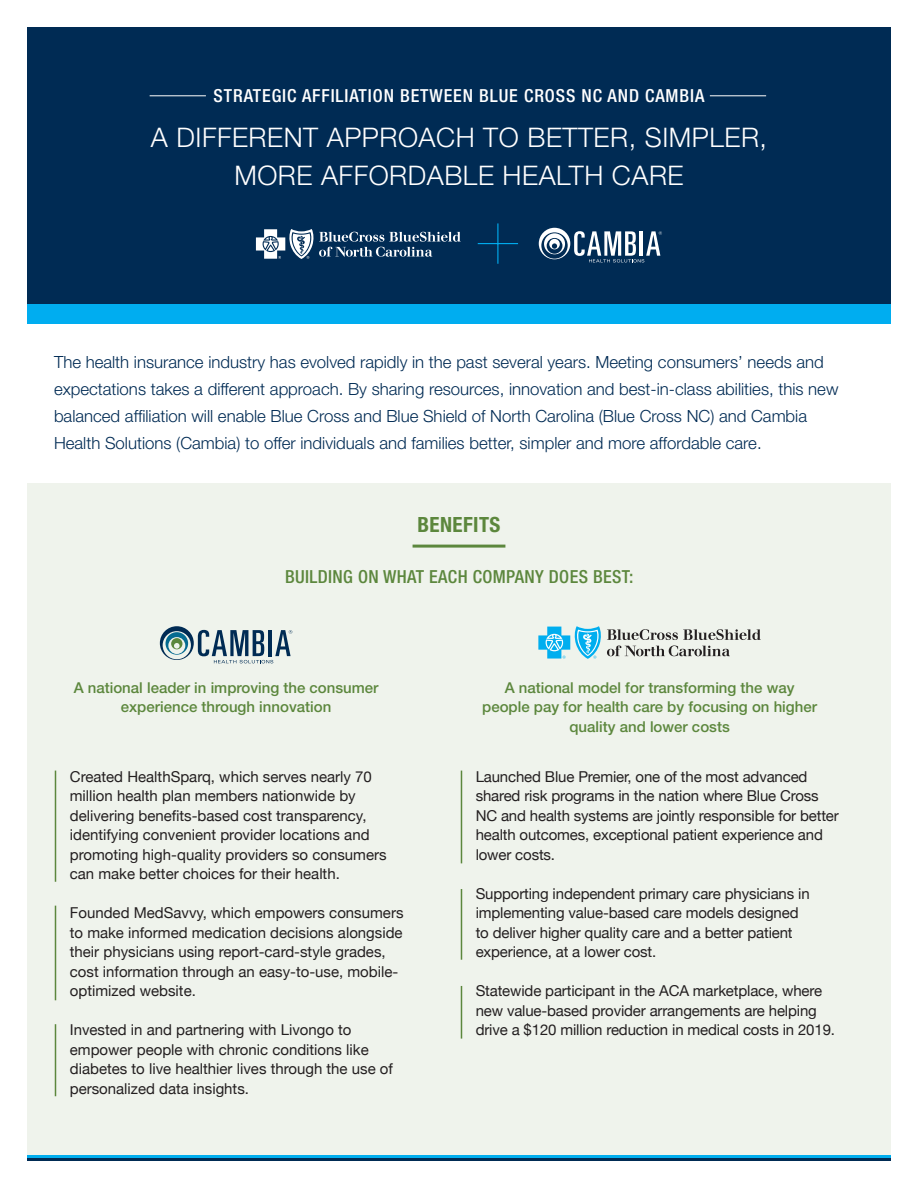
<style>
.page{position:relative;width:918px;height:1188px;background:#fff}
.page>*{position:absolute;margin:0;border:0;box-sizing:border-box;transform-origin:0 0}
.t1{font:300 27px "Helvetica Neue";letter-spacing:.02em;color:#fff}
.t2{font:700 condensed 21px "Helvetica Neue";letter-spacing:.02em;color:#5c873d}
.t3{font:500 condensed 18px "Helvetica Neue";letter-spacing:.05em;color:#fff}
.t4{font:500 condensed 18px "Helvetica Neue";letter-spacing:.02em;color:#5c873d}
.t5{font:300 16.8px/27px "Helvetica Neue";color:#002b54}
.t6{font:15px/19.5px "Helvetica Neue";color:#231f20}
.t7{font:500 15px/19.5px "Helvetica Neue";color:#5c873d;text-align:center}
</style>
<div class="page">
<div style="left:27px;top:483px;width:864px;height:673px;background:#eff3ec"></div>
<div style="left:27px;top:27px;width:864px;height:297px;background:#002b54"></div>
<div style="left:27px;top:305px;width:864px;height:19px;background:#00adf0"></div>
<hr style="left:413px;top:545px;width:92px;height:3px;background:#5c873d">
<hr style="left:150px;top:95px;width:56px;height:1px;background:#fff">
<hr style="left:27px;top:1158px;width:864px;height:3px;background:#002b54">
<hr style="left:27px;top:1155px;width:864px;height:3px;background:#00aeef">
<svg style="left:539px;top:228px;width:123px;height:34px"></svg>
<hr style="left:478px;top:243px;width:40px;height:1px;background:#00adf0">
<hr style="left:497px;top:223px;width:1px;height:41px;background:#00adf0">
<svg style="left:256px;top:229px;width:205px;height:30px"></svg>
<hr style="left:55px;top:771px;width:1px;height:111px;background:#5c873d">
<hr style="left:461px;top:771px;width:1px;height:92px;background:#5c873d">
<hr style="left:55px;top:906px;width:1px;height:94px;background:#5c873d">
<hr style="left:461px;top:889px;width:1px;height:71px;background:#5c873d">
<hr style="left:55px;top:1024px;width:1px;height:72px;background:#5c873d">
<hr style="left:461px;top:986px;width:1px;height:53px;background:#5c873d">
<svg style="left:538px;top:626px;width:223px;height:33px"></svg>
<svg style="left:160px;top:626px;width:132px;height:37px"></svg>
<hr style="left:710px;top:95px;width:56px;height:1px;background:#fff">
<p class="t3" style="left:214px;top:85px;width:492px">STRATEGIC AFFILIATION BETWEEN BLUE CROSS NC AND CAMBIA</p>
<p class="t1" style="left:151px;top:121px;width:618px">A DIFFERENT APPROACH TO BETTER, SIMPLER,</p>
<p class="t1" style="left:234px;top:159px;width:451px">MORE AFFORDABLE HEALTH CARE</p>
<p class="t5" style="left:54px;top:348px;width:786px">The health insurance industry has evolved rapidly in the past several years. Meeting consumers’ needs and expectations takes a different approach. By sharing resources, innovation and best-in-class abilities, this new balanced affiliation will enable Blue Cross and Blue Shield of North Carolina (Blue Cross NC) and Cambia Health Solutions (Cambia) to offer individuals and families better, simpler and more affordable care.</p>
<p class="t2" style="left:418px;top:511px;width:84px">BENEFITS</p>
<p class="t4" style="left:285px;top:566px;width:350px">BUILDING ON WHAT EACH COMPANY DOES BEST:</p>
<p class="t7" style="left:74px;top:678px;width:306px">A national leader in improving the consumer experience through innovation</p>
<p class="t7" style="left:482px;top:678px;width:336px">A national model for transforming the way people pay for health care by focusing on higher quality and lower costs</p>
<p class="t6" style="left:70px;top:768px;width:318px">Created HealthSparq, which serves nearly 70 million health plan members nationwide by delivering benefits-based cost transparency, identifying convenient provider locations and promoting high-quality providers so consumers can make better choices for their health.</p>
<p class="t6" style="left:70px;top:904px;width:335px">Founded MedSavvy, which empowers consumers to make informed medication decisions alongside their physicians using report-card-style grades, cost information through an easy-to-use, mobile&shy;optimized website.</p>
<p class="t6" style="left:70px;top:1021px;width:325px">Invested in and partnering with Livongo to empower people with chronic conditions like diabetes to live healthier lives through the use of personalized data insights.</p>
<p class="t6" style="left:476px;top:768px;width:365px">Launched Blue Premier, one of the most advanced shared risk programs in the nation where Blue Cross NC and health systems are jointly responsible for better health outcomes, exceptional patient experience and lower costs.</p>
<p class="t6" style="left:476px;top:885px;width:336px">Supporting independent primary care physicians in implementing value-based care models designed to deliver higher quality care and a better patient experience, at a lower cost.</p>
<p class="t6" style="left:476px;top:982px;width:361px">Statewide participant in the ACA marketplace, where new value-based provider arrangements are helping drive a $120 million reduction in medical costs in 2019.</p>
</div>
